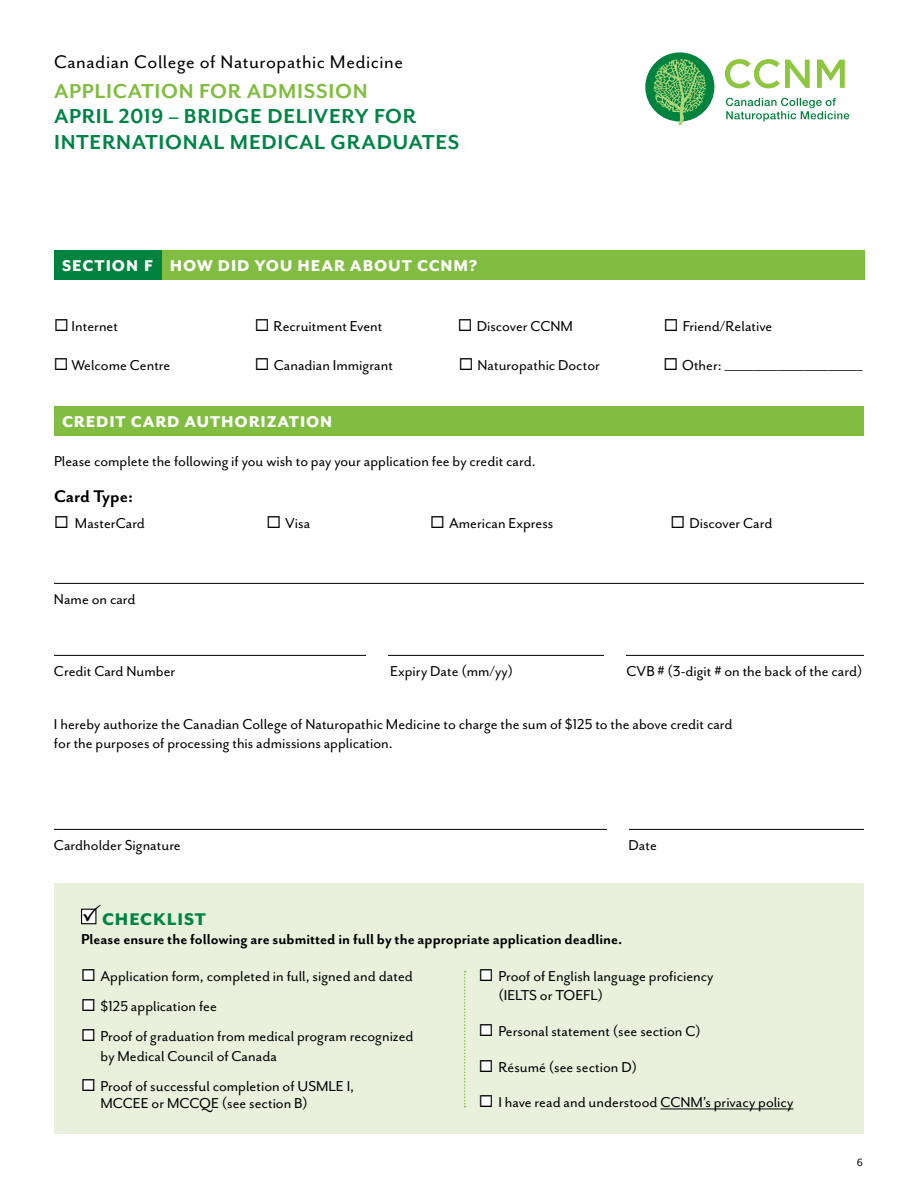
<style>
.page{position:relative;width:918px;height:1188px;background:#fff}
.page>*{position:absolute;margin:0;border:0;box-sizing:border-box;transform-origin:0 0}
.t1{font:700 23.25px/25.2px "Mr Eaves San OT";letter-spacing:.03em;color:#008445}
.t2{font:700 23.25px "Mr Eaves San OT";letter-spacing:.03em;color:#81bd41}
.t3{font:21px "Mr Eaves San OT";letter-spacing:.025em;color:#000}
.t4{font:700 19.5px "Mr Eaves San OT";color:#000}
.t5{font:800 19.5px "Mr Eaves San OT";letter-spacing:.05em;color:#008445}
.t6{font:800 18px "Mr Eaves San OT";letter-spacing:.05em;color:#fff}
.t7{font:16.5px/19.5px "Mr Eaves San OT";color:#000}
.t8{font:700 16.5px "Mr Eaves San OT";color:#000}
.t9{font:12px "Mr Eaves San OT";color:#000}
</style>
<div class="page">
<div style="left:54px;top:884px;width:809px;height:250px;background:#e9f1dd"></div>
<div style="left:645px;top:52px;width:69px;height:70px;background:#00833e;border-radius:50%"></div>
<svg style="left:650px;top:59px;width:58px;height:66px"></svg>
<svg style="left:726px;top:98px;width:123px;height:23px"></svg>
<svg style="left:725px;top:59px;width:120px;height:29px"></svg>
<div style="left:54px;top:406px;width:810px;height:30px;background:#81bd41"></div>
<hr style="left:54px;top:583px;width:810px;height:1px;background:#000">
<hr style="left:54px;top:655px;width:810px;height:1px;background:#000">
<hr style="left:54px;top:829px;width:810px;height:1px;background:#000">
<div style="left:367px;top:646px;width:21px;height:32px;background:#fff"></div>
<div style="left:604px;top:646px;width:22px;height:31px;background:#fff"></div>
<div style="left:607px;top:818px;width:22px;height:31px;background:#fff"></div>
<div style="left:55px;top:251px;width:810px;height:29px;background:#81bd41"></div>
<div style="left:54px;top:251px;width:108px;height:29px;background:#00833e"></div>
<svg style="left:464px;top:971px;width:2px;height:136px"></svg>
<div style="left:84px;top:1000px;width:9px;height:10px;background:#fff"></div>
<div style="left:84px;top:970px;width:9px;height:10px;background:#fff"></div>
<div style="left:81px;top:909px;width:15px;height:15px;border:1px solid #000"></div>
<div style="left:482px;top:970px;width:9px;height:9px;background:#fff"></div>
<div style="left:482px;top:1025px;width:9px;height:10px;background:#fff"></div>
<div style="left:482px;top:1061px;width:9px;height:9px;background:#fff"></div>
<div style="left:482px;top:1097px;width:9px;height:9px;background:#fff"></div>
<div style="left:84px;top:1031px;width:9px;height:9px;background:#fff"></div>
<div style="left:84px;top:1080px;width:9px;height:10px;background:#fff"></div>
<hr style="left:660px;top:1109px;width:133px;height:1px;background:#000">
<svg style="left:83px;top:908px;width:14px;height:17px"></svg>
<p class="t3" style="left:54px;top:50px;width:351px">Canadian College of Naturopathic Medicine</p>
<h1 class="t2" style="left:54px;top:79px;width:315px">APPLICATION FOR ADMISSION</h1>
<h1 class="t1" style="left:54px;top:104px;width:407px">APRIL 2019 – BRIDGE DELIVERY FOR<br>INTERNATIONAL MEDICAL GRADUATES</h1>
<p class="t6" style="left:62px;top:256px;width:417px">SECTION F HOW DID YOU HEAR ABOUT CCNM?</p>
<p class="t7" style="left:54px;top:317px;width:66px">◻ Internet</p>
<p class="t7" style="left:255px;top:317px;width:129px">◻ Recruitment Event</p>
<p class="t7" style="left:458px;top:317px;width:117px">◻ Discover CCNM</p>
<p class="t7" style="left:664px;top:317px;width:110px">◻ Friend/Relative</p>
<p class="t7" style="left:54px;top:356px;width:118px">◻ Welcome Centre</p>
<p class="t7" style="left:255px;top:356px;width:140px">◻ Canadian Immigrant</p>
<p class="t7" style="left:459px;top:356px;width:143px">◻ Naturopathic Doctor</p>
<p class="t7" style="left:663px;top:356px;width:201px">◻ Other: ________________________</p>
<p class="t6" style="left:62px;top:412px;width:272px">CREDIT CARD AUTHORIZATION</p>
<p class="t7" style="left:54px;top:452px;width:483px">Please complete the following if you wish to pay your application fee by credit card.</p>
<p class="t4" style="left:54px;top:486px;width:81px">Card Type:</p>
<p class="t7" style="left:54px;top:513px;width:93px">◻ MasterCard</p>
<p class="t7" style="left:266px;top:513px;width:46px">◻ Visa</p>
<p class="t7" style="left:430px;top:513px;width:125px">◻ American Express</p>
<p class="t7" style="left:671px;top:513px;width:103px">◻ Discover Card</p>
<p class="t7" style="left:54px;top:590px;width:83px">Name on card</p>
<p class="t7" style="left:54px;top:662px;width:123px">Credit Card Number</p>
<p class="t7" style="left:390px;top:662px;width:124px">Expiry Date (mm/yy)</p>
<p class="t7" style="left:627px;top:662px;width:237px">CVB # (3-digit # on the back of the card)</p>
<p class="t7" style="left:54px;top:714px;width:680px">I hereby authorize the Canadian College of Naturopathic Medicine to charge the sum of $125 to the above credit card for the purposes of processing this admissions application.</p>
<p class="t7" style="left:54px;top:836px;width:128px">Cardholder Signature</p>
<p class="t7" style="left:629px;top:836px;width:30px">Date</p>
<p class="t5" style="left:102px;top:908px;width:105px">CHECKLIST</p>
<p class="t8" style="left:81px;top:931px;width:543px">Please ensure the following are submitted in full by the appropriate application deadline.</p>
<p class="t7" style="left:81px;top:966px;width:333px">◻ Application form, completed in full, signed and dated</p>
<p class="t7" style="left:81px;top:997px;width:137px">◻ $125 application fee</p>
<p class="t7" style="left:101px;top:1027px;width:315px;text-indent:-20px">◻ Proof of graduation from medical program recognized by Medical Council of Canada</p>
<p class="t7" style="left:101px;top:1078px;width:255px;line-height:16.5px;text-indent:-20px">◻ Proof of successful completion of USMLE I,<br>MCCEE or MCCQE (see section B)</p>
<p class="t7" style="left:499px;top:966px;width:217px;text-indent:-20px">◻ Proof of English language proficiency (IELTS or TOEFL)</p>
<p class="t7" style="left:479px;top:1021px;width:223px">◻ Personal statement (see section C)</p>
<p class="t7" style="left:479px;top:1057px;width:160px">◻ Résumé (see section D)</p>
<p class="t7" style="left:479px;top:1093px;width:316px">◻ I have read and understood CCNM’s privacy policy</p>
<p class="t9" style="left:857px;top:1156px;width:8px">6</p>
</div>
